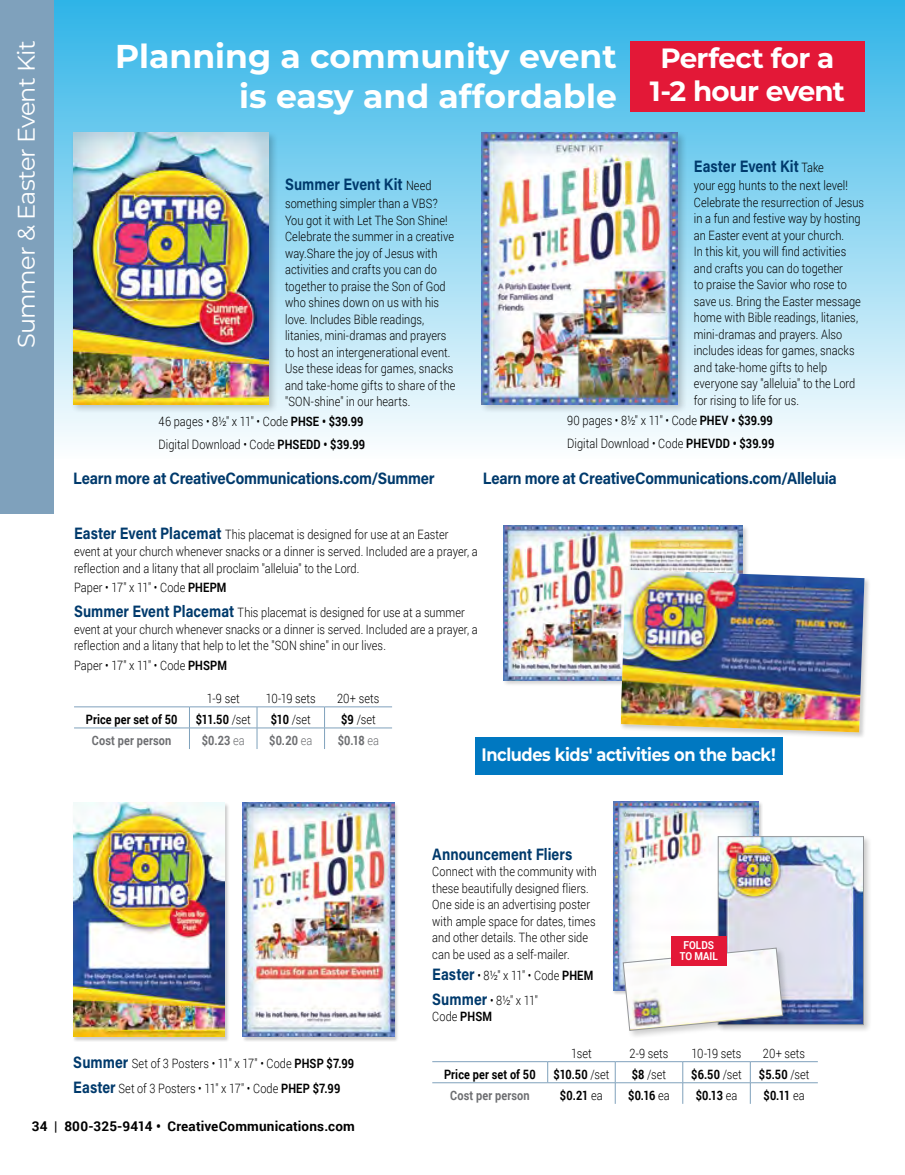
<style>
.page{position:relative;width:905px;height:1175px;background:#fff}
.page>*{position:absolute;margin:0;border:0;box-sizing:border-box;transform-origin:0 0}
.t1{font:700 33px/39.6px "Montserrat";color:#fff;text-align:right}
.t2{font:700 27.75px/33.3px "Montserrat";letter-spacing:-.03em;color:#fff;text-align:center}
.t3{font:24px "Montserrat";letter-spacing:-.04em;color:#fff}
.t4{font:700 18px "Montserrat";letter-spacing:-.025em;color:#fff;scale:.9 1}
.t5{font:700 16.5px "Acumin Pro";letter-spacing:-.015em;color:#003a6c;scale:.9 1}
.t6{font:700 16.5px "Acumin Pro";letter-spacing:-.015em;color:#003a6c;scale:.85 1}
.t7{font:700 13.5px "Roboto";letter-spacing:.01em;color:#000}
.t8{font:300 12.9px/16.5px "Roboto";letter-spacing:.005em;color:#000;scale:.85 1}
.t9{font:700 12.9px "Roboto";letter-spacing:.015em;color:#000;scale:.85 1}
.t10{font:700 12.9px "Roboto";letter-spacing:.015em;color:#6d6e71;scale:.85 1}
.t11{font:300 12.9px/24.8px "Roboto";letter-spacing:-.015em;color:#000;scale:.85 1}
.t12{font:700 10.95px/10.9px "Roboto";color:#fff;text-align:center;scale:.9 1}
.s1{font-family:"Roboto";font-weight:300;font-size:12.9px;color:#000}
.s2{font-weight:700}
.s3{font-family:"Acumin Pro";font-weight:700;font-size:16.5px;color:#003a6c}
.s4{font-weight:300}
.s5{font-weight:500}
</style>
<div class="page">
<div style="left:0;top:0;width:904px;height:459px;background:linear-gradient(to bottom,#2fb3e7,#fcfefe)"></div>
<div style="left:0;top:0;width:53px;height:513px;background:#7fa1bc"></div>
<hr style="left:432px;top:1061px;width:115px;height:1px;background:#7fa1bc">
<hr style="left:547px;top:1061px;width:68px;height:1px;background:#7fa1bc">
<svg style="left:547px;top:1061px;width:1px;height:21px"></svg>
<hr style="left:615px;top:1061px;width:67px;height:1px;background:#7fa1bc">
<hr style="left:682px;top:1061px;width:68px;height:1px;background:#7fa1bc">
<hr style="left:750px;top:1061px;width:67px;height:1px;background:#7fa1bc">
<hr style="left:547px;top:1082px;width:68px;height:1px;background:#7fa1bc">
<hr style="left:615px;top:1082px;width:67px;height:1px;background:#7fa1bc">
<hr style="left:682px;top:1082px;width:68px;height:1px;background:#7fa1bc">
<hr style="left:750px;top:1082px;width:67px;height:1px;background:#7fa1bc">
<svg style="left:615px;top:1061px;width:1px;height:42px"></svg>
<svg style="left:682px;top:1061px;width:1px;height:42px"></svg>
<svg style="left:750px;top:1061px;width:1px;height:42px"></svg>
<hr style="left:432px;top:1082px;width:115px;height:1px;background:#7fa1bc">
<hr style="left:74px;top:706px;width:115px;height:1px;background:#7fa1bc">
<hr style="left:189px;top:706px;width:68px;height:1px;background:#7fa1bc">
<hr style="left:257px;top:706px;width:67px;height:1px;background:#7fa1bc">
<hr style="left:324px;top:706px;width:68px;height:1px;background:#7fa1bc">
<svg style="left:189px;top:707px;width:1px;height:42px"></svg>
<hr style="left:189px;top:727px;width:68px;height:1px;background:#7fa1bc">
<hr style="left:257px;top:727px;width:67px;height:1px;background:#7fa1bc">
<hr style="left:324px;top:727px;width:68px;height:1px;background:#7fa1bc">
<svg style="left:257px;top:707px;width:1px;height:42px"></svg>
<svg style="left:324px;top:707px;width:1px;height:42px"></svg>
<hr style="left:74px;top:727px;width:115px;height:1px;background:#7fa1bc">
<div style="left:242px;top:801px;width:157px;height:240px;background:#000;opacity:.2"></div>
<img style="left:243px;top:802px;width:151px;height:235px">
<div style="left:502px;top:524px;width:246px;height:162px;background:#000;opacity:.2"></div>
<img style="left:504px;top:526px;width:238px;height:154px">
<div style="left:619px;top:568px;width:251px;height:170px;background:#000;opacity:.2"></div>
<img style="left:620px;top:570px;width:244px;height:162px">
<div style="left:479px;top:130px;width:208px;height:283px;background:#000;opacity:.2"></div>
<img style="left:482px;top:133px;width:195px;height:271px">
<div style="left:70px;top:130px;width:208px;height:283px;background:#000;opacity:.2"></div>
<img style="left:73px;top:133px;width:196px;height:271px">
<div style="left:72px;top:801px;width:157px;height:240px;background:#000;opacity:.2"></div>
<img style="left:73px;top:802px;width:152px;height:235px">
<div style="left:474px;top:737px;width:308px;height:37px;background:#0078c1"></div>
<div style="left:611px;top:800px;width:152px;height:194px;background:#000;opacity:.2"></div>
<img style="left:613px;top:802px;width:145px;height:188px">
<div style="left:715px;top:834px;width:156px;height:198px;background:#000;opacity:.2"></div>
<img style="left:720px;top:838px;width:141px;height:184px">
<div style="left:718px;top:836px;width:145px;height:188px;border:1px solid #939598"></div>
<div style="left:620px;top:945px;width:171px;height:93px;background:#000;opacity:.2"></div>
<svg style="left:623px;top:947px;width:160px;height:83px"></svg>
<div style="left:671px;top:935px;width:55px;height:30px;background:#e31837"></div>
<div style="left:630px;top:41px;width:234px;height:70px;background:#e31837"></div>
<h3 class="t3" style="left:10px;top:348px;width:309px;rotate:-90deg">Summer &amp; Easter Event Kit</h3>
<h1 class="t1" style="left:115px;top:36px;width:503px">Planning a community event is easy and affordable</h1>
<h2 class="t2" style="left:649px;top:40px;width:197px">Perfect for a<br>1-2 hour event</h2>
<p class="t6" style="left:285px;top:173px;width:174px">Summer Event Kit <span class="s1">Need</span></p>
<p class="t8" style="left:285px;top:195px;width:202px">something simpler than a VBS?<br>You got it with Let The Son Shine!<br>Celebrate the summer in a creative way.Share the joy of Jesus with activities and crafts you can do together to praise the Son of God who shines down on us with his love. Includes Bible readings, litanies, mini-dramas and prayers to host an intergenerational event.<br>Use these ideas for games, snacks and take-home gifts to share of the "SON-shine" in our hearts.</p>
<p class="t8" style="left:159px;top:409px;width:244px;line-height:23.2px">46 pages • 8½" x 11" • Code <span class="s2">PHSE • $39.99<br></span>Digital Download • Code <span class="s2">PHSEDD • $39.99</span></p>
<p class="t6" style="left:694px;top:155px;width:154px">Easter Event Kit <span class="s1">Take</span></p>
<p class="t8" style="left:694px;top:177px;width:202px">your egg hunts to the next level!<br>Celebrate the resurrection of Jesus in a fun and festive way by hosting an Easter event at your church.<br>In this kit, you will find activities and crafts you can do together<br>to praise the Savior who rose to save us. Bring the Easter message home with Bible readings, litanies, mini-dramas and prayers. Also includes ideas for games, snacks and take-home gifts to help everyone say "alleluia" to the Lord for rising to life for us.</p>
<p class="t8" style="left:567px;top:408px;width:245px;line-height:23.2px">90 pages • 8½" x 11" • Code <span class="s2">PHEV • $39.99<br></span>Digital Download • Code <span class="s2">PHEVDD • $39.99</span></p>
<p class="t5" style="left:73px;top:466px;width:403px">Learn more at CreativeCommunications.com/Summer</p>
<p class="t5" style="left:483px;top:466px;width:395px">Learn more at CreativeCommunications.com/Alleluia</p>
<p class="t8" style="left:74px;top:526px;width:476px"><span class="s3">Easter Event Placemat</span> This placemat is designed for use at an Easter event at your church whenever snacks or a dinner is served. Included are a prayer, a reflection and a litany that all proclaim "alleluia" to the Lord.</p>
<p class="t8" style="left:74px;top:575px;width:461px;line-height:24.8px">Paper • 17" x 11" • Code <span class="s2">PHEPM<br></span><span class="s3">Summer Event Placemat</span> This placemat is designed for use at a summer</p>
<p class="t8" style="left:74px;top:620px;width:476px">event at your church whenever snacks or a dinner is served. Included are a prayer, a reflection and a litany that help to let the "SON shine" in our lives.</p>
<p class="t8" style="left:74px;top:656px;width:181px">Paper • 17" x 11" • Code <span class="s2">PHSPM</span></p>
<p class="t8" style="left:207px;top:690px;width:40px">1-9 set</p>
<p class="t8" style="left:266px;top:690px;width:60px">10-19 sets</p>
<p class="t8" style="left:337px;top:690px;width:51px">20+ sets</p>
<p class="t9" style="left:86px;top:710px;width:109px">Price per set of 50</p>
<p class="t9" style="left:196px;top:710px;width:66px">$11.50 <span class="s4">/set</span></p>
<p class="t8" style="left:271px;top:711px;width:49px"><span class="s2">$10</span> /set</p>
<p class="t8" style="left:341px;top:711px;width:42px"><span class="s2">$9</span> /set</p>
<p class="t10" style="left:92px;top:731px;width:95px">Cost per person</p>
<p class="t10" style="left:202px;top:731px;width:52px">$0.23 <span class="s4">ea</span></p>
<p class="t10" style="left:269px;top:731px;width:52px">$0.20 <span class="s4">ea</span></p>
<p class="t10" style="left:338px;top:731px;width:50px">$0.18 <span class="s4">ea</span></p>
<h3 class="t4" style="left:481px;top:742px;width:328px">Includes kids' activities on the back!</h3>
<p class="t8" style="left:73px;top:1050px;width:332px;line-height:24.8px"><span class="s3">Summer</span> Set of 3 Posters • 11" x 17" • Code <span class="s2">PHSP $7.99<br></span><span class="s3">Easter</span> Set of 3 Posters • 11" x 17" • Code <span class="s2">PHEP $7.99</span></p>
<p class="t6" style="left:432px;top:842px;width:166px">Announcement Fliers</p>
<p class="t8" style="left:432px;top:862px;width:195px">Connect with the community with these beautifully designed fliers.<br>One side is an advertising poster with ample space for dates, times and other details. The other side can be used as a self-mailer.</p>
<p class="t11" style="left:432px;top:962px;width:191px"><span class="s3">Easter</span> • 8½" x 11" • Code <span class="s2">PHEM<br></span><span class="s3">Summer</span> • 8½" x 11"</p>
<p class="t8" style="left:432px;top:1007px;width:72px">Code <span class="s2">PHSM</span></p>
<p class="t8" style="left:571px;top:1044px;width:26px">1set</p>
<p class="t8" style="left:629px;top:1044px;width:47px">2-9 sets</p>
<p class="t8" style="left:691px;top:1044px;width:60px">10-19 sets</p>
<p class="t8" style="left:763px;top:1044px;width:51px">20+ sets</p>
<p class="t9" style="left:444px;top:1065px;width:109px">Price per set of 50</p>
<p class="t9" style="left:553px;top:1065px;width:67px">$10.50 <span class="s4">/set</span></p>
<p class="t8" style="left:631px;top:1065px;width:42px"><span class="s2">$8</span> /set</p>
<p class="t9" style="left:691px;top:1065px;width:61px">$6.50 <span class="s4">/set</span></p>
<p class="t9" style="left:759px;top:1065px;width:61px">$5.50 <span class="s4">/set</span></p>
<p class="t10" style="left:450px;top:1086px;width:95px">Cost per person</p>
<p class="t9" style="left:560px;top:1086px;width:52px">$0.21 <span class="s4">ea</span></p>
<p class="t9" style="left:628px;top:1086px;width:50px">$0.16 <span class="s4">ea</span></p>
<p class="t9" style="left:695px;top:1086px;width:50px">$0.13 <span class="s4">ea</span></p>
<p class="t9" style="left:763px;top:1086px;width:50px">$0.11 <span class="s4">ea</span></p>
<p class="t12" style="left:680px;top:939px;width:43px">FOLDS<br>TO MAIL</p>
<p class="t7" style="left:32px;top:1116px;width:324px">34 <span class="s5">|</span> 800-325-9414 • CreativeCommunications.com</p>
</div>
